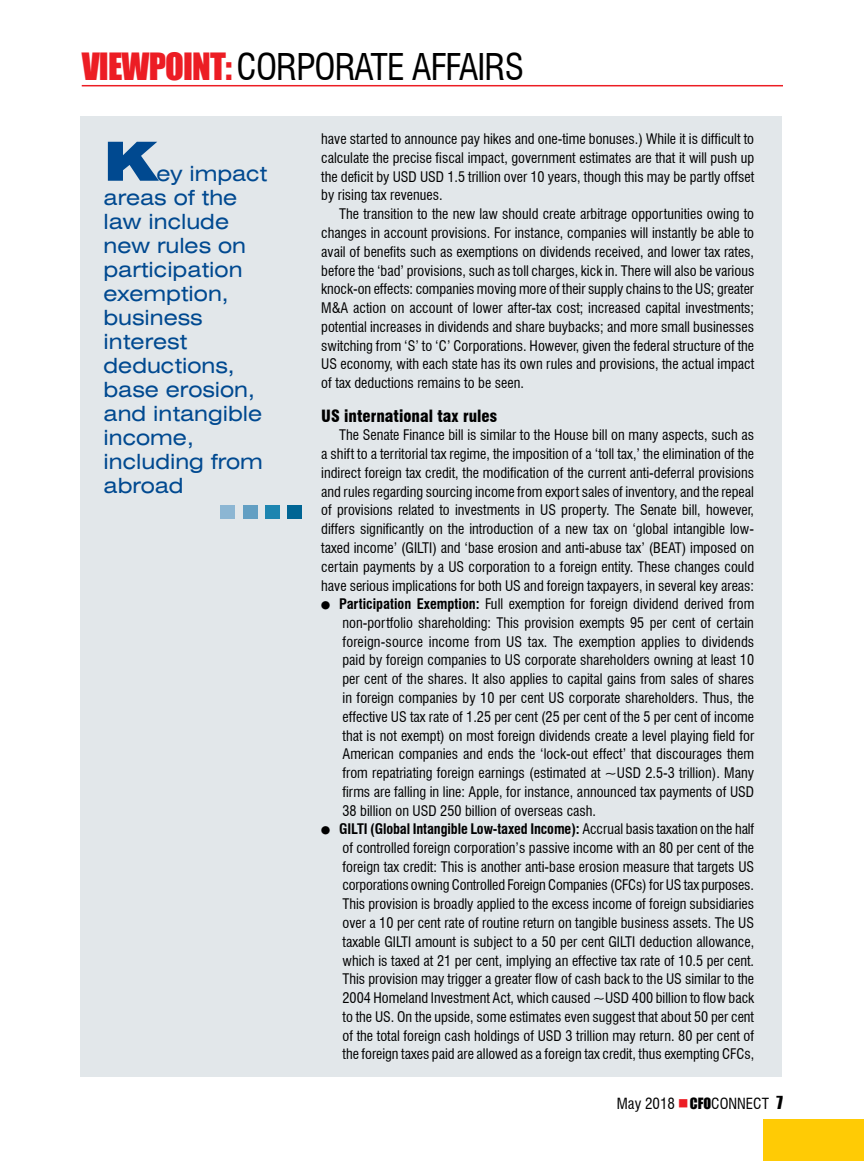
<style>
.page{position:relative;width:864px;height:1161px;background:#fff}
.page>*{position:absolute;margin:0;border:0;box-sizing:border-box;transform-origin:0 0}
.t1{font:900 expanded 54px "Swiss 721 BT";color:#004990}
.t2{font:condensed 36px "Swiss 721 BT";letter-spacing:-.025em;color:#000}
.t3{font:expanded 21px/24px "Swiss 721 BT";color:#004990}
.t4{font:900 condensed 16.5px "Swiss 721 BT";color:#000}
.t5{font:condensed 15px "Swiss 721 BT";color:#000}
.t6{font:condensed 14.25px/18.8px "Swiss 721 BT";color:#000;text-align:justify}
.s1{font-family:"Impact";font-stretch:normal;font-size:34.5px;color:#ec1d24}
.s2{font-weight:700}
.s3{font-family:"Impact";font-stretch:normal;font-size:14.25px}
.s4{font-family:"Impact";font-stretch:normal;font-size:16.5px}
</style>
<div class="page">
<div style="left:80px;top:116px;width:702px;height:960px;background:#e2e7ea"></div>
<div style="left:243px;top:506px;width:14px;height:13px;background:#629fc3"></div>
<div style="left:265px;top:506px;width:14px;height:13px;background:#1d85b0"></div>
<div style="left:287px;top:506px;width:15px;height:13px;background:#006594"></div>
<div style="left:220px;top:506px;width:15px;height:13px;background:#8cb6d3"></div>
<div style="left:763px;top:1119px;width:101px;height:42px;background:#ffcb05"></div>
<hr style="left:82px;top:85px;width:701px;height:1px;background:#ec1d24">
<h2 class="t2" style="left:82px;top:46px;width:444px"><span class="s1">VIEWPOINT:</span> CORPORATE AFFAIRS</h2>
<h1 class="t1" style="left:104px;top:129px;width:54px">K</h1>
<h3 class="t3" style="left:104px;top:161px;width:165px;text-indent:53px">ey impact areas of the law include new rules on participation exemption, business interest deductions, base erosion, and intangible income, including from abroad</h3>
<p class="t6" style="left:321px;top:130px;width:434px">have started to announce pay hikes and one-time bonuses.) While it is difficult to calculate the precise fiscal impact, government estimates are that it will push up the deficit by USD USD 1.5 trillion over 10 years, though this may be partly offset by rising tax revenues.</p>
<p class="t6" style="left:321px;top:205px;width:435px;text-indent:18px">The transition to the new law should create arbitrage opportunities owing to changes in account provisions. For instance, companies will instantly be able to avail of benefits such as exemptions on dividends received, and lower tax rates, before the ‘bad’ provisions, such as toll charges, kick in. There will also be various knock-on effects: companies moving more of their supply chains to the US; greater M&amp;A action on account of lower after-tax cost; increased capital investments; potential increases in dividends and share buybacks; and more small businesses switching from ‘S’ to ‘C’ Corporations. However, given the federal structure of the US economy, with each state has its own rules and provisions, the actual impact of tax deductions remains to be seen.</p>
<p class="t4" style="left:321px;top:406px;width:177px">US international tax rules</p>
<p class="t6" style="left:321px;top:426px;width:434px;text-indent:18px">The Senate Finance bill is similar to the House bill on many aspects, such as a shift to a territorial tax regime, the imposition of a ‘toll tax,’ the elimination of the indirect foreign tax credit, the modification of the current anti-deferral provisions and rules regarding sourcing income from export sales of inventory, and the repeal of provisions related to investments in US property. The Senate bill, however, differs significantly on the introduction of a new tax on ‘global intangible low&shy;taxed income’ (GILTI) and ‘base erosion and anti-abuse tax’ (BEAT) imposed on certain payments by a US corporation to a foreign entity. These changes could have serious implications for both US and foreign taxpayers, in several key areas:</p>
<p class="t6" style="left:343px;top:595px;width:413px;text-indent:-21px">● <span class="s2">Participation Exemption:</span> Full exemption for foreign dividend derived from non-portfolio shareholding: This provision exempts 95 per cent of certain foreign-source income from US tax. The exemption applies to dividends paid by foreign companies to US corporate shareholders owning at least 10 per cent of the shares. It also applies to capital gains from sales of shares in foreign companies by 10 per cent US corporate shareholders. Thus, the effective US tax rate of 1.25 per cent (25 per cent of the 5 per cent of income that is not exempt) on most foreign dividends create a level playing field for American companies and ends the ‘lock-out effect’ that discourages them from repatriating foreign earnings (estimated at ~USD 2.5-3 trillion). Many firms are falling in line: Apple, for instance, announced tax payments of USD 38 billion on USD 250 billion of overseas cash.</p>
<p class="t6" style="left:343px;top:820px;width:413px;text-indent:-21px">● <span class="s2">GILTI (Global Intangible Low-taxed Income):</span> Accrual basis taxation on the half of controlled foreign corporation’s passive income with an 80 per cent of the foreign tax credit: This is another anti-base erosion measure that targets US corporations owning Controlled Foreign Companies (CFCs) for US tax purposes.<br>This provision is broadly applied to the excess income of foreign subsidiaries over a 10 per cent rate of routine return on tangible business assets. The US taxable GILTI amount is subject to a 50 per cent GILTI deduction allowance, which is taxed at 21 per cent, implying an effective tax rate of 10.5 per cent.<br>This provision may trigger a greater flow of cash back to the US similar to the 2004 Homeland Investment Act, which caused ~USD 400 billion to flow back to the US. On the upside, some estimates even suggest that about 50 per cent of the total foreign cash holdings of USD 3 trillion may return. 80 per cent of the foreign taxes paid are allowed as a foreign tax credit, thus exempting CFCs,</p>
<p class="t5" style="left:617px;top:1095px;width:168px">May 2018 <span class="s3">CFO</span>CONNECT <span class="s4">7</span></p>
</div>
